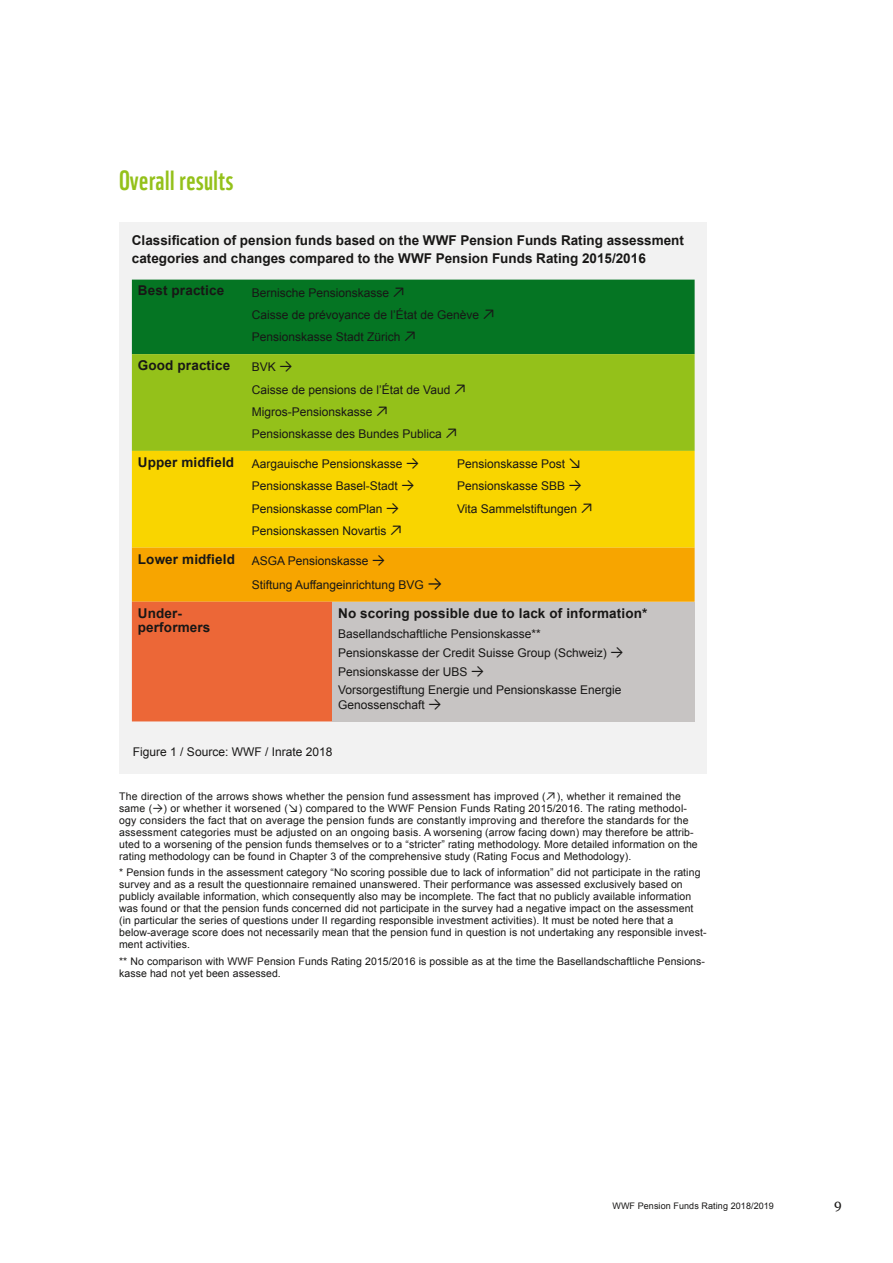
<style>
.page{position:relative;width:893px;height:1263px;background:#fff}
.page>*{position:absolute;margin:0;border:0;box-sizing:border-box;transform-origin:0 0}
.t1{font:27px "WWF";letter-spacing:.02em;color:#94c11a}
.t2{font:700 13.5px/14.4px "Arial";color:#181716}
.t3{font:13.5px "Georgia";color:#181716}
.t4{font:12px/22.2px "Arial";color:#181716}
.t5{font:10.5px/12px "Arial";letter-spacing:.01em;color:#181716}
.t6{font:9px "Arial";letter-spacing:.01em;color:#181716}
.s1{font-family:"Calibri";font-size:15px}
.s2{font-weight:700;font-size:13.5px}
.s3{font-family:"Calibri";font-size:16.5px}
.s4{font-family:"Calibri";font-size:12px}
</style>
<div class="page">
<div style="left:119px;top:222px;width:588px;height:552px;background:#f2f2f2"></div>
<div style="left:132px;top:280px;width:563px;height:74px;background:#057523"></div>
<div style="left:132px;top:354px;width:563px;height:97px;background:#94c11a"></div>
<div style="left:132px;top:451px;width:563px;height:97px;background:#f9d500"></div>
<svg style="left:132px;top:548px;width:563px;height:173px;background:#f28918"></svg>
<div style="left:332px;top:602px;width:363px;height:119px;background:#c7c4c3"></div>
<h1 class="t1" style="left:119px;top:159px;width:116px">Overall results</h1>
<p class="t2" style="left:132px;top:231px;width:554px;line-height:18px">Classification of pension funds based on the WWF Pension Funds Rating assessment categories and changes compared to the WWF Pension Funds Rating 2015/2016</p>
<p class="t2" style="left:138px;top:283px;width:88px">Best practice</p>
<p class="t4" style="left:252px;top:281px;width:246px">Bernische Pensionskasse <span class="s1">↗<br></span>Caisse de prévoyance de l’État de Genève <span class="s1">↗<br></span>Pensionskasse Stadt Zürich <span class="s1">↗</span></p>
<p class="t2" style="left:138px;top:358px;width:94px">Good practice</p>
<p class="t4" style="left:252px;top:356px;width:217px">BVK <span class="s1">→<br></span>Caisse de pensions de l’État de Vaud <span class="s1">↗<br></span>Migros-Pensionskasse <span class="s1">↗<br></span>Pensionskasse des Bundes Publica <span class="s1">↗</span></p>
<p class="t2" style="left:138px;top:455px;width:98px">Upper midfield</p>
<p class="t4" style="left:252px;top:453px;width:169px">Aargauische Pensionskasse <span class="s1">→<br></span>Pensionskasse Basel-Stadt <span class="s1">→<br></span>Pensionskasse comPlan <span class="s1">→<br></span>Pensionskassen Novartis <span class="s1">↗</span></p>
<p class="t4" style="left:457px;top:453px;width:138px">Pensionskasse Post <span class="s1">↘<br></span>Pensionskasse SBB <span class="s1">→<br></span>Vita Sammelstiftungen <span class="s1">↗</span></p>
<p class="t4" style="left:252px;top:549px;width:192px;line-height:24px;text-indent:-114px"><span class="s2">Lower midfield</span> ASGA Pensionskasse <span class="s1">→<br></span>Stiftung Auffangeinrichtung BVG <span class="s3">→</span></p>
<p class="t2" style="left:138px;top:606px;width:74px">Under&shy;performers</p>
<p class="t2" style="left:338px;top:606px;width:311px">No scoring possible due to lack of information*</p>
<p class="t4" style="left:338px;top:625px;width:287px;line-height:18.6px">Basellandschaftliche Pensionskasse** Pensionskasse der Credit Suisse Group (Schweiz) <span class="s1">→ </span>Pensionskasse der UBS <span class="s1">→<br></span>Vorsorgestiftung Energie und Pensionskasse Energie</p>
<p class="t4" style="left:338px;top:693px;width:105px">Genossenschaft <span class="s1">→</span></p>
<p class="t4" style="left:133px;top:741px;width:201px">Figure 1 / Source: WWF / Inrate 2018</p>
<p class="t5" style="left:119px;top:790px;width:580px">The direction of the arrows shows whether the pension fund assessment has improved (<span class="s4">↗</span>), whether it remained the same (<span class="s4">→</span>) or whether it worsened (<span class="s4">↘</span>) compared to the WWF Pension Funds Rating 2015/2016. The rating methodol&shy;ogy considers the fact that on average the pension funds are constantly improving and therefore the standards for the assessment categories must be adjusted on an ongoing basis. A worsening (arrow facing down) may therefore be attrib&shy;uted to a worsening of the pension funds themselves or to a “stricter” rating methodology. More detailed information on the rating methodology can be found in Chapter 3 of the comprehensive study (Rating Focus and Methodology).</p>
<p class="t5" style="left:119px;top:866px;width:589px">* Pension funds in the assessment category “No scoring possible due to lack of information” did not participate in the rating survey and as a result the questionnaire remained unanswered. Their performance was assessed exclusively based on publicly available information, which consequently also may be incomplete. The fact that no publicly available information was found or that the pension funds concerned did not participate in the survey had a negative impact on the assessment (in particular the series of questions under II regarding responsible investment activities). It must be noted here that a below-average score does not necessarily mean that the pension fund in question is not undertaking any responsible invest&shy;ment activities.</p>
<p class="t5" style="left:119px;top:955px;width:587px">** No comparison with WWF Pension Funds Rating 2015/2016 is possible as at the time the Basellandschaftliche Pensions&shy;kasse had not yet been assessed.</p>
<p class="t6" style="left:612px;top:1201px;width:163px">WWF Pension Funds Rating 2018/2019</p>
<p class="t3" style="left:834px;top:1197px;width:9px">9</p>
</div>
